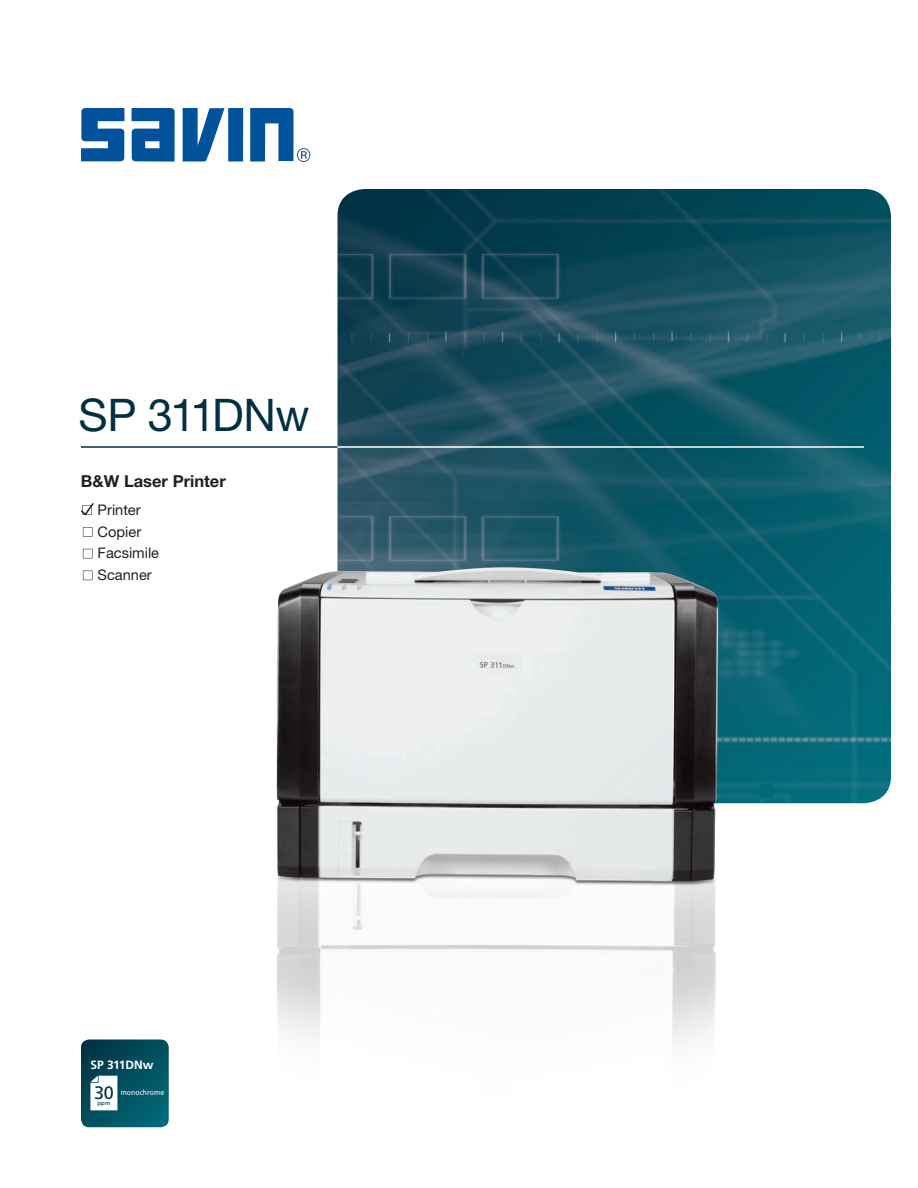
<style>
.page{position:relative;width:918px;height:1188px;background:#fff}
.page>*{position:absolute;margin:0;border:0;box-sizing:border-box;transform-origin:0 0}
.t1{font:45px "Helvetica Neue LT Std";letter-spacing:-.035em;color:#003042}
.t2{font:18px "Frutiger LT Std";color:#003042}
.t3{font:700 16.5px "Helvetica Neue LT Std";color:#231f20}
.t4{font:14.7px "Helvetica Neue LT Std";color:#231f20}
.t5{font:700 12px "Frutiger LT Std";color:#fff}
.t6{font:7.5px "Frutiger LT Std";letter-spacing:.01em;color:#fff;scale:.92 1}
.t7{font:6px "Frutiger LT Std";color:#003042}
</style>
<div class="page">
<img style="left:337px;top:189px;width:554px;height:614px">
<hr style="left:81px;top:446px;width:256px;height:2px;background:#003042">
<hr style="left:337px;top:446px;width:527px;height:2px;background:#fff">
<svg style="left:81px;top:108px;width:44px;height:54px;background:#3374ae"></svg>
<svg style="left:183px;top:108px;width:41px;height:54px"></svg>
<div style="left:228px;top:108px;width:15px;height:54px;background:#01529b"></div>
<svg style="left:131px;top:108px;width:44px;height:54px;background:#2b6eab"></svg>
<svg style="left:250px;top:108px;width:60px;height:54px"></svg>
<img style="left:160px;top:473px;width:666px;height:655px">
<svg style="left:81px;top:503px;width:13px;height:12px"></svg>
<svg style="left:83px;top:527px;width:9px;height:10px"></svg>
<svg style="left:83px;top:549px;width:9px;height:9px"></svg>
<svg style="left:83px;top:571px;width:9px;height:9px"></svg>
<svg style="left:81px;top:1040px;width:88px;height:87px;background:#216573"></svg>
<p class="t1" style="left:78px;top:388px;width:233px">SP 311DNw</p>
<p class="t3" style="left:81px;top:470px;width:146px">B&amp;W Laser Printer</p>
<p class="t4" style="left:98px;top:501px;width:45px">Printer</p>
<p class="t4" style="left:98px;top:523px;width:45px">Copier</p>
<p class="t4" style="left:98px;top:544px;width:63px">Facsimile</p>
<p class="t4" style="left:98px;top:566px;width:56px">Scanner</p>
<p class="t5" style="left:90px;top:1057px;width:65px">SP 311DNw</p>
<p class="t7" style="left:98px;top:1099px;width:14px">ppm</p>
<p class="t2" style="left:94px;top:1083px;width:21px">30</p>
<p class="t6" style="left:121px;top:1088px;width:49px">monochrome</p>
</div>
